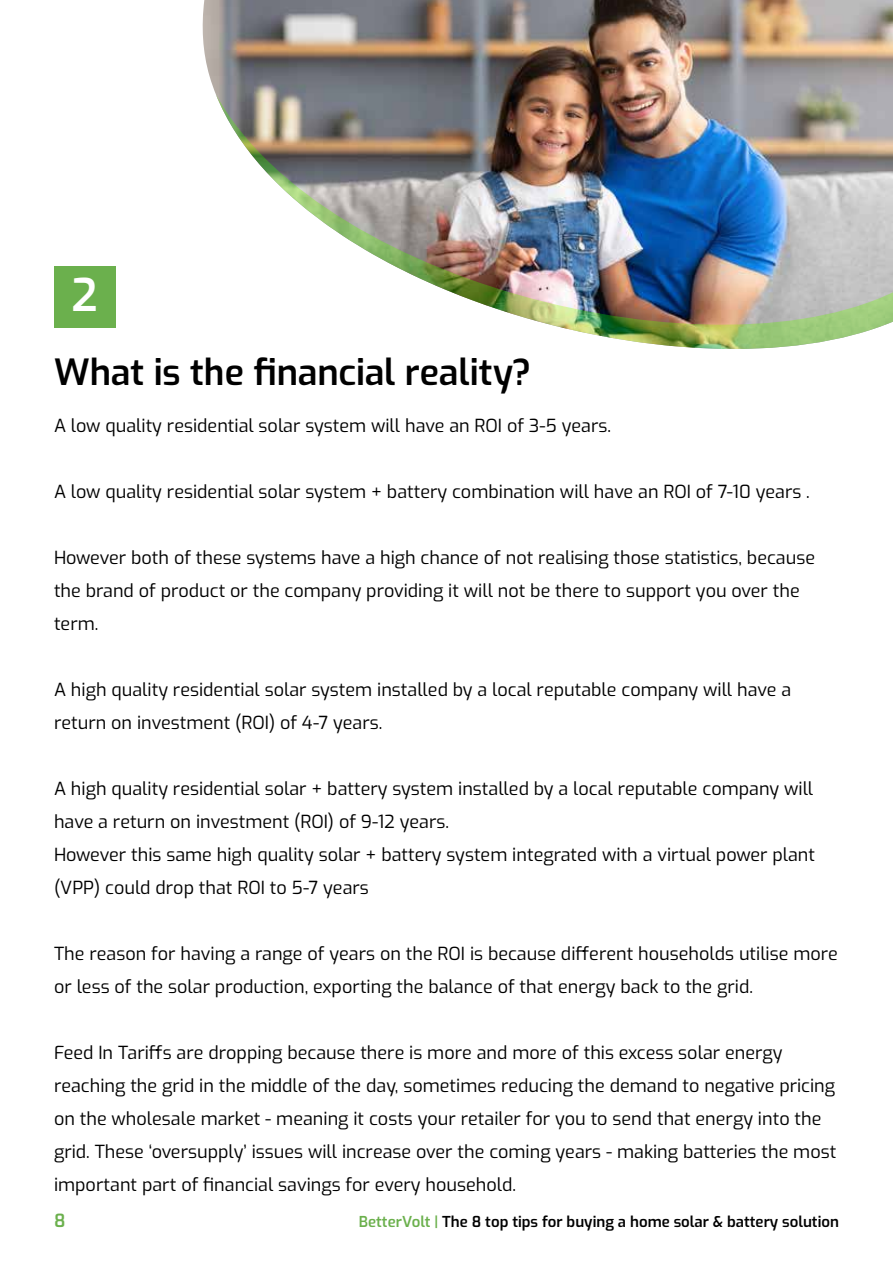
<style>
.page{position:relative;width:893px;height:1263px;background:#fff}
.page>*{position:absolute;margin:0;border:0;box-sizing:border-box;transform-origin:0 0}
.t1{font:600 45px "Exo";color:#fff}
.t2{font:600 36px "Exo";letter-spacing:-.005em;color:#000}
.t3{font:18px/33px "Exo";color:#000}
.t4{font:600 18px "Exo";color:#6bb04d}
.t5{font:600 15px "Exo";color:#000}
.s1{color:#6bb04d}
</style>
<div class="page">
<div style="left:54px;top:266px;width:62px;height:62px;background:#6bb04d"></div>
<img style="left:216px;top:0;width:677px;height:349px">
<h1 class="t1" style="left:71px;top:261px;width:28px">2</h1>
<h2 class="t2" style="left:54px;top:345px;width:479px">What is the financial reality?</h2>
<p class="t3" style="left:54px;top:408px;width:559px">A low quality residential solar system will have an ROI of 3-5 years.</p>
<p class="t3" style="left:54px;top:474px;width:757px">A low quality residential solar system + battery combination will have an ROI of 7-10 years .</p>
<p class="t3" style="left:54px;top:540px;width:763px">However both of these systems have a high chance of not realising those statistics, because the brand of product or the company providing it will not be there to support you over the term.</p>
<p class="t3" style="left:54px;top:672px;width:739px">A high quality residential solar system installed by a local reputable company will have a return on investment (ROI) of 4-7 years.</p>
<p class="t3" style="left:54px;top:771px;width:763px">A high quality residential solar + battery system installed by a local reputable company will have a return on investment (ROI) of 9-12 years.<br>However this same high quality solar + battery system integrated with a virtual power plant (VPP) could drop that ROI to 5-7 years</p>
<p class="t3" style="left:54px;top:936px;width:785px">The reason for having a range of years on the ROI is because different households utilise more or less of the solar production, exporting the balance of that energy back to the grid.</p>
<p class="t3" style="left:54px;top:1035px;width:784px">Feed In Tariffs are dropping because there is more and more of this excess solar energy reaching the grid in the middle of the day, sometimes reducing the demand to negative pricing on the wholesale market - meaning it costs your retailer for you to send that energy into the grid. These ‘oversupply’ issues will increase over the coming years - making batteries the most important part of financial savings for every household.</p>
<p class="t4" style="left:54px;top:1207px;width:13px">8</p>
<p class="t5" style="left:359px;top:1211px;width:482px"><span class="s1">BetterVolt |</span> The 8 top tips for buying a home solar &amp; battery solution</p>
</div>
